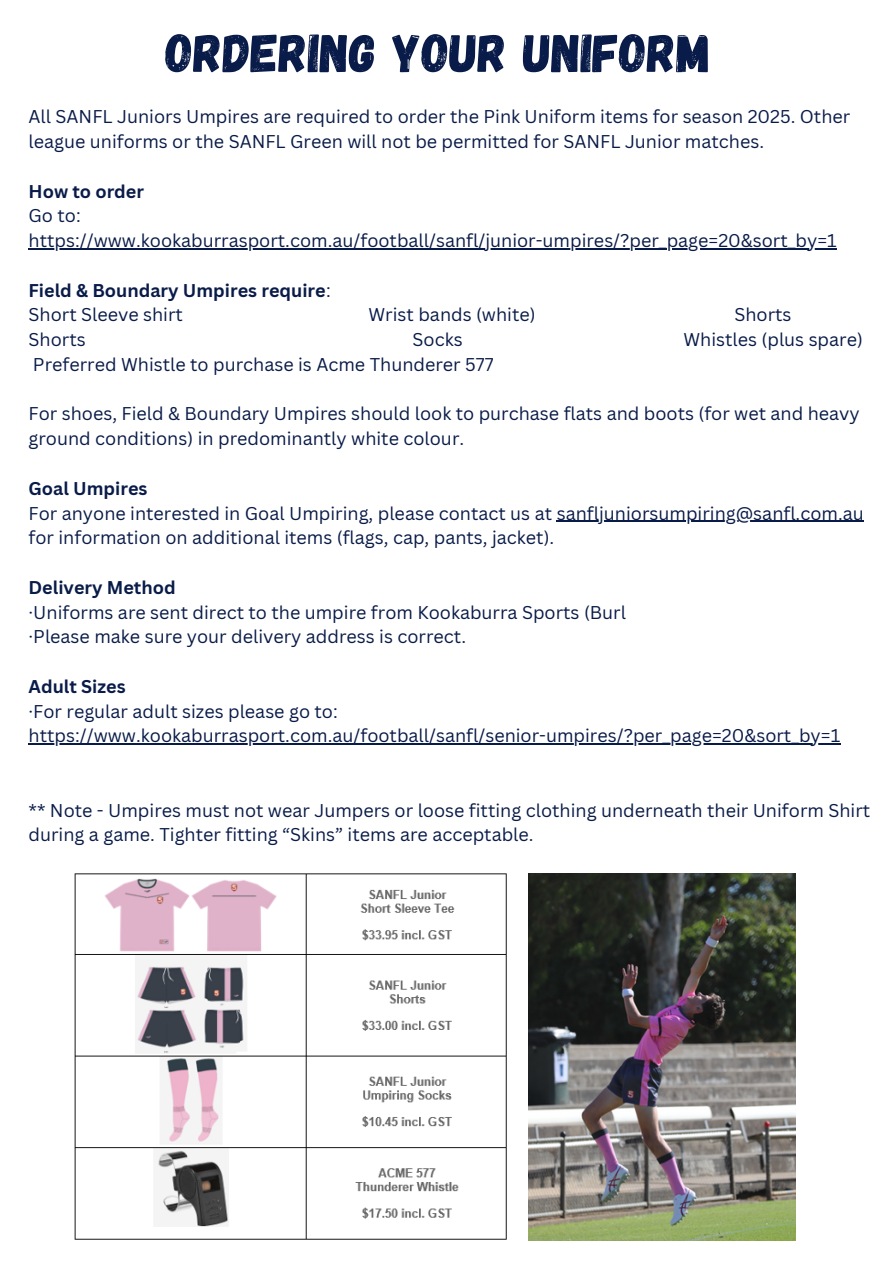
<style>
.page{position:relative;width:894px;height:1264px;background:#fff}
.page>*{position:absolute;margin:0;border:0;box-sizing:border-box;transform-origin:0 0}
.t1{font:53.85px "Gagalin";color:#091b48}
.t2{font:18px/24.8px "Canva Sans";color:#091b48}
.t3{font:700 18px "Canva Sans";color:#091b48}
.s1{font-weight:400}
</style>
<div class="page">
<hr style="left:29px;top:248px;width:808px;height:1px;background:#091b48">
<hr style="left:556px;top:520px;width:307px;height:2px;background:#091b48">
<hr style="left:29px;top:743px;width:811px;height:1px;background:#091b48">
<img style="left:528px;top:873px;width:267px;height:367px">
<img style="left:74px;top:873px;width:433px;height:367px">
<p class="t1" style="left:166px;top:18px;width:546px">ORDERING YOUR UNIFORM</p>
<h1 class="t2" style="left:29px;top:104px;width:823px">All SANFL Juniors Umpires are required to order the Pink Uniform items for season 2025. Other league uniforms or the SANFL Green will not be permitted for SANFL Junior matches.</h1>
<p class="t3" style="left:29px;top:178px;width:117px">How to order</p>
<p class="t2" style="left:29px;top:203px;width:54px">Go to:</p>
<p class="t2" style="left:29px;top:228px;width:809px">https://www.kookaburrasport.com.au/football/sanfl/junior-umpires/?per_page=20&amp;sort_by=1</p>
<p class="t3" style="left:29px;top:277px;width:303px">Field &amp; Boundary Umpires require<span class="s1">:</span></p>
<p class="t2" style="left:29px;top:302px;width:156px">Short Sleeve shirt</p>
<p class="t2" style="left:368px;top:302px;width:169px">Wrist bands (white)</p>
<p class="t2" style="left:734px;top:302px;width:59px">Shorts</p>
<p class="t2" style="left:29px;top:327px;width:59px">Shorts</p>
<p class="t2" style="left:412px;top:327px;width:52px">Socks</p>
<p class="t2" style="left:683px;top:327px;width:181px">Whistles (plus spare)</p>
<p class="t2" style="left:33px;top:351px;width:462px">Preferred Whistle to purchase is Acme Thunderer 577</p>
<p class="t2" style="left:29px;top:401px;width:832px">For shoes, Field &amp; Boundary Umpires should look to purchase flats and boots (for wet and heavy ground conditions) in predominantly white colour.</p>
<p class="t3" style="left:29px;top:475px;width:120px">Goal Umpires</p>
<p class="t2" style="left:29px;top:500px;width:836px">For anyone interested in Goal Umpiring, please contact us at sanfljuniorsumpiring@sanfl.com.au</p>
<p class="t2" style="left:29px;top:525px;width:527px">for information on additional items (flags, cap, pants, jacket).</p>
<p class="t3" style="left:29px;top:574px;width:149px">Delivery Method</p>
<p class="t2" style="left:29px;top:599px;width:598px">·Uniforms are sent direct to the umpire from Kookaburra Sports (Burl</p>
<p class="t2" style="left:29px;top:624px;width:439px">·Please make sure your delivery address is correct.</p>
<p class="t3" style="left:29px;top:673px;width:99px">Adult Sizes</p>
<p class="t2" style="left:29px;top:698px;width:310px">·For regular adult sizes please go to:</p>
<p class="t2" style="left:29px;top:723px;width:813px">https://www.kookaburrasport.com.au/football/sanfl/senior-umpires/?per_page=20&amp;sort_by=1</p>
<p class="t2" style="left:29px;top:797px;width:843px">** Note - Umpires must not wear Jumpers or loose fitting clothing underneath their Uniform Shirt during a game. Tighter fitting “Skins” items are acceptable.</p>
</div>
